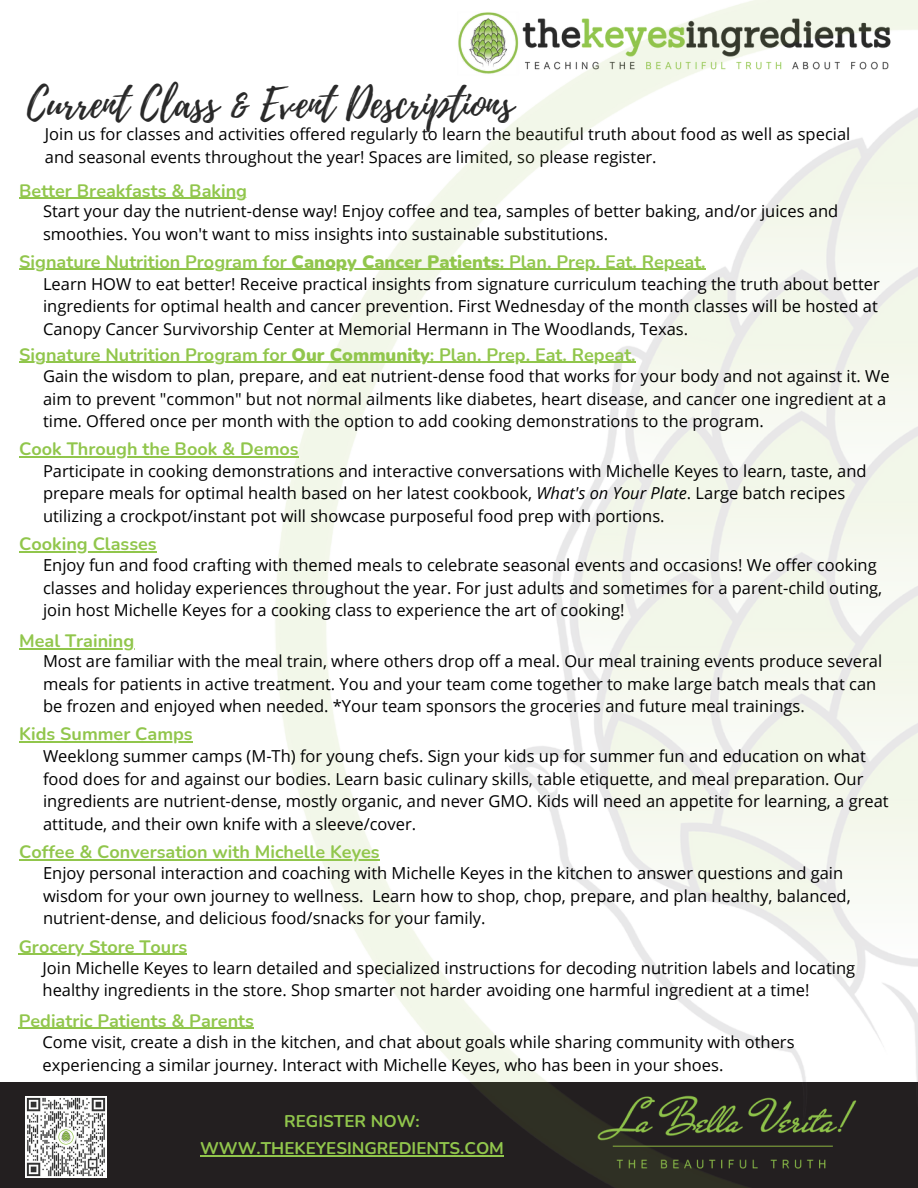
<style>
.page{position:relative;width:918px;height:1188px;background:#fff}
.page>*{position:absolute;margin:0;border:0;box-sizing:border-box;transform-origin:0 0}
.t1{font:40.35px "Playlist Script";color:#292929}
.t2{font:700 18px "Nunito";color:#91c64c}
.t3{font:700 16.95px "Nunito";color:#91c64c}
.t4{font:16.5px/22.5px "Open Sans";color:#000}
.s1{font-weight:900}
.s2{font-style:italic}
</style>
<div class="page">
<div style="left:0;top:1083px;width:918px;height:105px;background:#231f20"></div>
<img style="left:25px;top:1096px;width:54px;height:81px">
<img style="left:79px;top:0;width:839px;height:1188px">
<hr style="left:19px;top:198px;width:228px;height:1px;background:#91c64c">
<hr style="left:19px;top:954px;width:168px;height:1px;background:#91c64c">
<hr style="left:19px;top:457px;width:280px;height:1px;background:#91c64c">
<hr style="left:19px;top:1028px;width:235px;height:1px;background:#91c64c">
<hr style="left:19px;top:269px;width:273px;height:1px;background:#91c64c">
<hr style="left:292px;top:269px;width:208px;height:1px;background:#91c64c">
<hr style="left:500px;top:269px;width:206px;height:1px;background:#91c64c">
<hr style="left:19px;top:551px;width:138px;height:1px;background:#91c64c">
<hr style="left:19px;top:742px;width:174px;height:1px;background:#91c64c">
<hr style="left:19px;top:859px;width:361px;height:1px;background:#91c64c">
<hr style="left:19px;top:362px;width:273px;height:1px;background:#91c64c">
<hr style="left:292px;top:362px;width:138px;height:1px;background:#91c64c">
<hr style="left:430px;top:362px;width:206px;height:1px;background:#91c64c">
<hr style="left:19px;top:648px;width:115px;height:1px;background:#91c64c">
<hr style="left:200px;top:1155px;width:304px;height:2px;background:#91c64c">
<h1 class="t1" style="left:27px;top:75px;width:488px">Current Class &amp; Event Descriptions</h1>
<p class="t4" style="left:45px;top:123px;width:807px">Join us for classes and activities offered regularly to learn the beautiful truth about food as well as special and seasonal events throughout the year! Spaces are limited, so please register.</p>
<p class="t2" style="left:19px;top:179px;width:229px">Better Breakfasts &amp; Baking</p>
<p class="t4" style="left:43px;top:199px;width:797px">Start your day the nutrient-dense way! Enjoy coffee and tea, samples of better baking, and/or juices and smoothies. You won't want to miss insights into sustainable substitutions.</p>
<p class="t2" style="left:19px;top:250px;width:688px">Signature Nutrition Program for <span class="s1">Canopy Cancer Patients</span>: Plan. Prep. Eat. Repeat.</p>
<p class="t4" style="left:43px;top:272px;width:838px;text-align:justify">Learn HOW to eat better! Receive practical insights from signature curriculum teaching the truth about better ingredients for optimal health and cancer prevention. First Wednesday of the month classes will be hosted at Canopy Cancer Survivorship Center at Memorial Hermann in The Woodlands, Texas.</p>
<p class="t2" style="left:19px;top:343px;width:618px">Signature Nutrition Program for <span class="s1">Our Community</span>: Plan. Prep. Eat. Repeat.</p>
<p class="t4" style="left:43px;top:365px;width:848px">Gain the wisdom to plan, prepare, and eat nutrient-dense food that works for your body and not against it. We aim to prevent "common" but not normal ailments like diabetes, heart disease, and cancer one ingredient at a time. Offered once per month with the option to add cooking demonstrations to the program.</p>
<p class="t2" style="left:19px;top:437px;width:281px">Cook Through the Book &amp; Demos</p>
<p class="t4" style="left:43px;top:459px;width:825px">Participate in cooking demonstrations and interactive conversations with Michelle Keyes to learn, taste, and prepare meals for optimal health based on her latest cookbook, <span class="s2">What's on Your Plate</span>. Large batch recipes utilizing a crockpot/instant pot will showcase purposeful food prep with portions.</p>
<p class="t2" style="left:19px;top:532px;width:139px">Cooking Classes</p>
<p class="t4" style="left:43px;top:554px;width:841px">Enjoy fun and food crafting with themed meals to celebrate seasonal events and occasions! We offer cooking classes and holiday experiences throughout the year. For just adults and sometimes for a parent-child outing, join host Michelle Keyes for a cooking class to experience the art of cooking!</p>
<p class="t2" style="left:19px;top:629px;width:117px">Meal Training</p>
<p class="t4" style="left:43px;top:650px;width:841px">Most are familiar with the meal train, where others drop off a meal. Our meal training events produce several meals for patients in active treatment. You and your team come together to make large batch meals that can be frozen and enjoyed when needed. *Your team sponsors the groceries and future meal trainings.</p>
<p class="t2" style="left:19px;top:722px;width:175px">Kids Summer Camps</p>
<p class="t4" style="left:43px;top:745px;width:847px">Weeklong summer camps (M-Th) for young chefs. Sign your kids up for summer fun and education on what food does for and against our bodies. Learn basic culinary skills, table etiquette, and meal preparation. Our ingredients are nutrient-dense, mostly organic, and never GMO. Kids will need an appetite for learning, a great attitude, and their own knife with a sleeve/cover.</p>
<p class="t2" style="left:19px;top:840px;width:362px">Coffee &amp; Conversation with Michelle Keyes</p>
<p class="t4" style="left:43px;top:862px;width:809px">Enjoy personal interaction and coaching with Michelle Keyes in the kitchen to answer questions and gain wisdom for your own journey to wellness. Learn how to shop, chop, prepare, and plan healthy, balanced, nutrient-dense, and delicious food/snacks for your family.</p>
<p class="t2" style="left:19px;top:934px;width:170px">Grocery Store Tours</p>
<p class="t4" style="left:43px;top:956px;width:814px">Join Michelle Keyes to learn detailed and specialized instructions for decoding nutrition labels and locating healthy ingredients in the store. Shop smarter not harder avoiding one harmful ingredient at a time!</p>
<p class="t2" style="left:19px;top:1009px;width:237px">Pediatric Patients &amp; Parents</p>
<p class="t4" style="left:43px;top:1031px;width:753px">Come visit, create a dish in the kitchen, and chat about goals while sharing community with others experiencing a similar journey. Interact with Michelle Keyes, who has been in your shoes.</p>
<p class="t3" style="left:284px;top:1110px;width:137px">REGISTER NOW:</p>
<p class="t3" style="left:200px;top:1137px;width:305px">WWW.THEKEYESINGREDIENTS.COM</p>
</div>
